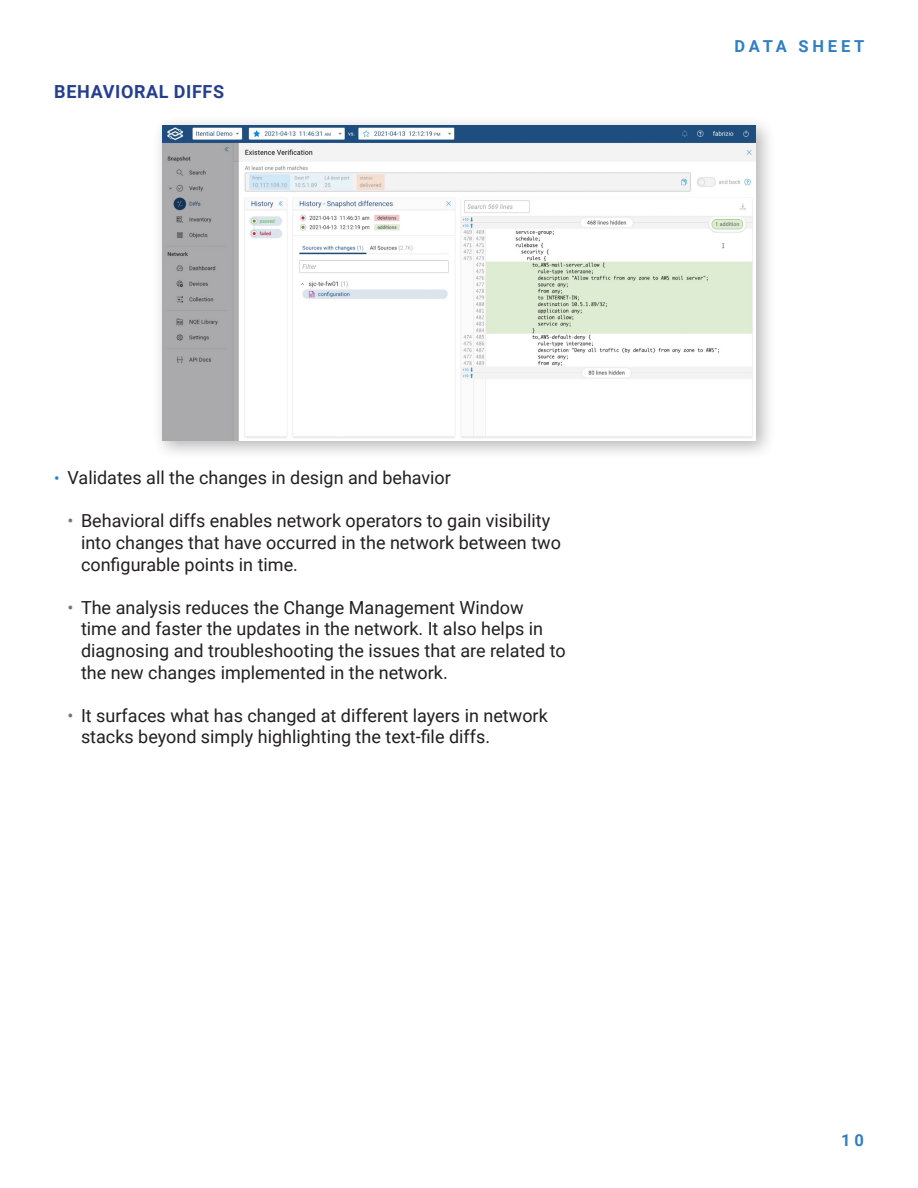
<style>
.page{position:relative;width:918px;height:1188px;background:#fff}
.page>*{position:absolute;margin:0;border:0;box-sizing:border-box;transform-origin:0 0}
.t1{font:18px/21.6px "Roboto";color:#231f20}
.t2{font:700 18px "Roboto";letter-spacing:.035em;color:#253f8e}
.t3{font:700 16.5px "Roboto";letter-spacing:.23em;color:#307fc3}
.s1{font-size:16.5px;color:#307fc3}
.s2{color:#757679}
</style>
<div class="page">
<div style="left:152px;top:115px;width:624px;height:345px;background:#231f20;opacity:.33"></div>
<img style="left:162px;top:125px;width:594px;height:315px">
<p class="t2" style="left:54px;top:78px;width:171px">BEHAVIORAL DIFFS</p>
<p class="t1" style="left:54px;top:466px;width:398px"><span class="s1">•</span> Validates all the changes in design and behavior</p>
<p class="t1" style="left:81px;top:509px;width:482px;text-indent:-14px"><span class="s2">•</span> Behavioral diffs enables network operators to gain visibility into changes that have occurred in the network between two configurable points in time.</p>
<p class="t1" style="left:81px;top:596px;width:486px;text-indent:-14px"><span class="s2">•</span> The analysis reduces the Change Management Window<br>time and faster the updates in the network. It also helps in diagnosing and troubleshooting the issues that are related to the new changes implemented in the network.</p>
<p class="t1" style="left:81px;top:704px;width:468px;text-indent:-14px"><span class="s2">•</span> It surfaces what has changed at different layers in network stacks beyond simply highlighting the text-file diffs.</p>
<p class="t3" style="left:734px;top:34px;width:132px">DATA SHEET</p>
<p class="t3" style="left:841px;top:1129px;width:24px">10</p>
</div>
